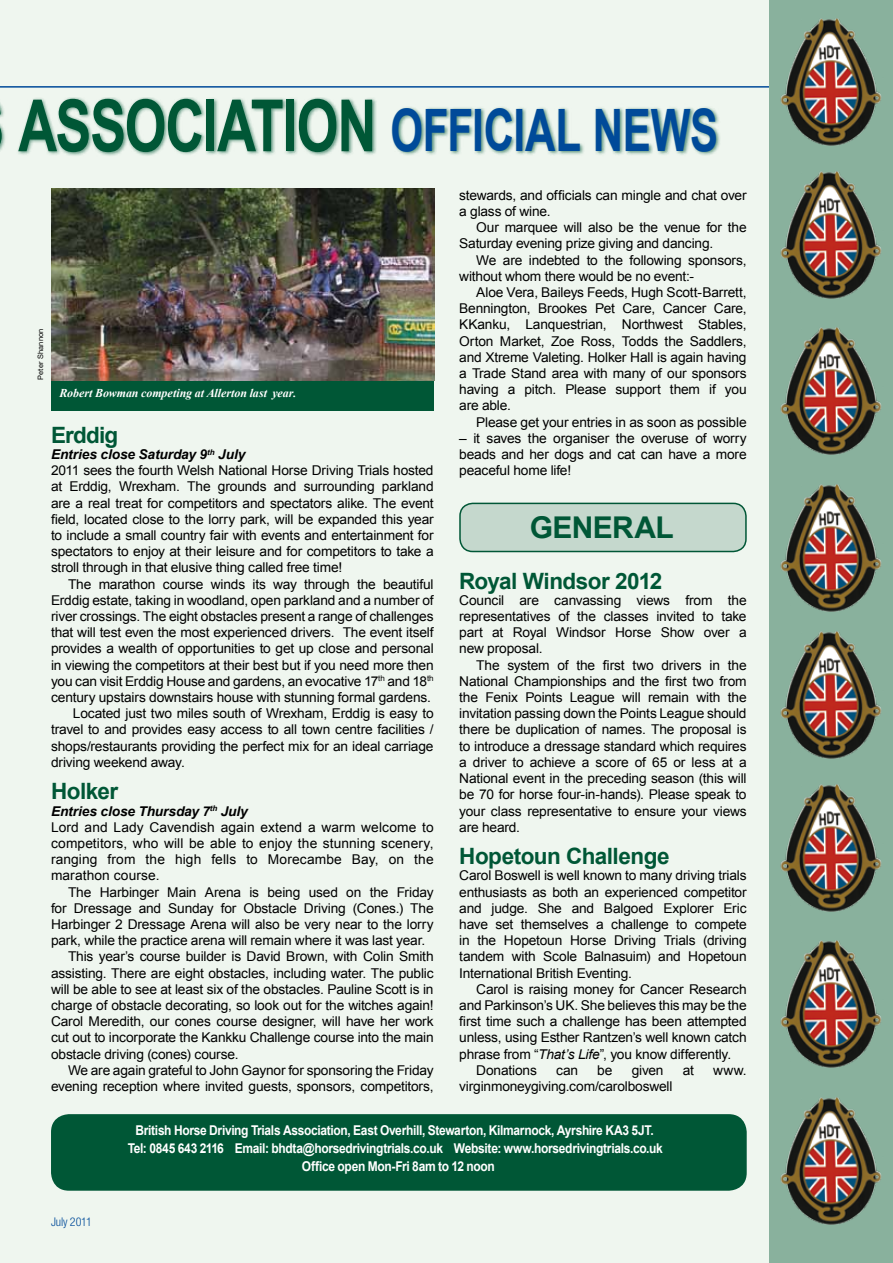
<style>
.page{position:relative;width:893px;height:1263px;background:#eff6ef}
.page>*{position:absolute;margin:0;border:0;box-sizing:border-box;transform-origin:0 0}
.t1{font:700 72px "Arial";letter-spacing:-.025em;color:#005736;scale:.75 1}
.t2{font:700 58.5px "Arial";letter-spacing:-.02em;color:#004a99;scale:.72 1}
.t3{font:700 30px "Arial";color:#005736}
.t4{font:700 22.5px "Arial";letter-spacing:-.025em;color:#005736}
.t5{font:13.5px/16.2px "Arial";letter-spacing:-.015em;color:#000;text-align:justify}
.t6{font:700 13.5px/18px "Arial";letter-spacing:-.025em;color:#fff;text-align:center;scale:.89 1}
.t7{font:13.5px/16.2px "Arial";letter-spacing:.005em;color:#000}
.t8{font:italic 700 12px "Times New Roman";letter-spacing:-.005em;color:#fff}
.t9{font:300 condensed 12px "Helvetica Neue LT Std";letter-spacing:-.01em;color:#004a99}
.t10{font:7.5px "Helvetica Neue LT Std";letter-spacing:.02em;color:#000}
.s1{font-size:72px;color:#005736}
.s2{font-weight:700;font-style:italic}
.s3{font-style:italic}
</style>
<div class="page">
<hr style="left:0;top:86px;width:772px;height:2px;background:#004a99">
<div style="left:770px;top:0;width:123px;height:1263px;background:#89b19d"></div>
<img style="left:780px;top:18px;width:102px;height:128px">
<img style="left:780px;top:171px;width:102px;height:128px">
<img style="left:780px;top:327px;width:102px;height:128px">
<img style="left:780px;top:484px;width:102px;height:128px">
<img style="left:780px;top:631px;width:102px;height:128px">
<img style="left:780px;top:784px;width:102px;height:128px">
<img style="left:780px;top:940px;width:102px;height:128px">
<img style="left:780px;top:1097px;width:102px;height:128px">
<div style="left:0;top:97px;width:721px;height:60px;background:#005736;opacity:.6"></div>
<div style="left:51px;top:1114px;width:696px;height:77px;background:#005736;border-radius:18px"></div>
<div style="left:460px;top:503px;width:286px;height:48px;background:#c5d8cd;border-radius:13px"></div>
<div style="left:459px;top:503px;width:288px;height:49px;border:2px solid #005736;border-radius:13px"></div>
<div style="left:51px;top:381px;width:383px;height:30px;background:#005736"></div>
<img style="left:51px;top:189px;width:383px;height:191px">
<h1 class="t1" style="left:18px;top:78px;width:231px">Associati</h1>
<h2 class="t2" style="left:296px;top:92px;width:587px"><span class="s1">on</span> Official News</h2>
<p class="t5" style="left:459px;top:187px;width:289px">stewards, and officials can mingle and chat over a glass of wine.</p>
<p class="t5" style="left:459px;top:220px;width:289px;text-indent:17px">Our marquee will also be the venue for the<br>Saturday evening prize giving and dancing.</p>
<p class="t5" style="left:459px;top:252px;width:289px;text-indent:17px">We are indebted to the following sponsors, without whom there would be no event:-</p>
<p class="t5" style="left:459px;top:284px;width:289px;text-indent:17px">Aloe Vera, Baileys Feeds, Hugh Scott-Barrett, Bennington, Brookes Pet Care, Cancer Care, KKanku, Lanquestrian, Northwest Stables, Orton Market, Zoe Ross, Todds the Saddlers, and Xtreme Valeting. Holker Hall is again having a Trade Stand area with many of our sponsors having a pitch. Please support them if you are able.</p>
<p class="t5" style="left:476px;top:414px;width:272px">Please get your entries in as soon as possible</p>
<p class="t5" style="left:459px;top:430px;width:289px">– it saves the organiser the overuse of worry beads and her dogs and cat can have a more peaceful home life!</p>
<p class="t10" style="left:36px;top:380px;width:53px;rotate:-90deg">Peter Shannon</p>
<p class="t8" style="left:60px;top:385px;width:238px">Robert Bowman competing at Allerton last year.</p>
<h3 class="t4" style="left:51px;top:420px;width:69px">Erddig</h3>
<p class="t5" style="left:51px;top:446px;width:384px;text-align:left"><span class="s2">Entries close Saturday 9</span><sup>th</sup> <span class="s2">July<br></span>2011 sees the fourth Welsh National Horse Driving Trials hosted at Erddig, Wrexham. The grounds and surrounding parkland are a real treat for competitors and spectators alike. The event field, located close to the lorry park, will be expanded this year to include a small country fair with events and entertainment for spectators to enjoy at their leisure and for competitors to take a stroll through in that elusive thing called free time!</p>
<p class="t5" style="left:68px;top:576px;width:367px">The marathon course winds its way through the beautiful</p>
<p class="t5" style="left:51px;top:592px;width:384px">Erddig estate, taking in woodland, open parkland and a number of</p>
<p class="t5" style="left:51px;top:608px;width:384px">river crossings. The eight obstacles present a range of challenges</p>
<p class="t5" style="left:51px;top:625px;width:384px">that will test even the most experienced drivers. The event itself</p>
<p class="t5" style="left:51px;top:641px;width:384px">provides a wealth of opportunities to get up close and personal</p>
<p class="t5" style="left:51px;top:657px;width:384px">in viewing the competitors at their best but if you need more then</p>
<p class="t5" style="left:51px;top:673px;width:384px">you can visit Erddig House and gardens, an evocative 17<sup>th</sup> and 18<sup>th</sup></p>
<p class="t5" style="left:51px;top:689px;width:381px">century upstairs downstairs house with stunning formal gardens.</p>
<p class="t5" style="left:73px;top:706px;width:362px">Located just two miles south of Wrexham, Erddig is easy to</p>
<p class="t5" style="left:51px;top:722px;width:384px">travel to and provides easy access to all town centre facilities /</p>
<p class="t5" style="left:51px;top:738px;width:384px">shops/restaurants providing the perfect mix for an ideal carriage</p>
<p class="t5" style="left:51px;top:754px;width:135px">driving weekend away.</p>
<h3 class="t4" style="left:51px;top:776px;width:69px">Holker</h3>
<p class="t7" style="left:51px;top:803px;width:384px"><span class="s2">Entries close Thursday 7</span><sup>th</sup> <span class="s2">July<br></span>Lord and Lady Cavendish again extend a warm welcome to competitors, who will be able to enjoy the stunning scenery, ranging from the high fells to Morecambe Bay, on the marathon course.</p>
<p class="t5" style="left:68px;top:884px;width:367px">The Harbinger Main Arena is being used on the Friday</p>
<p class="t5" style="left:51px;top:900px;width:384px">for Dressage and Sunday for Obstacle Driving (Cones.) The</p>
<p class="t5" style="left:51px;top:916px;width:384px">Harbinger 2 Dressage Arena will also be very near to the lorry</p>
<p class="t5" style="left:51px;top:932px;width:376px">park, while the practice arena will remain where it was last year.</p>
<p class="t5" style="left:68px;top:949px;width:367px">This year’s course builder is David Brown, with Colin Smith</p>
<p class="t5" style="left:51px;top:965px;width:384px">assisting. There are eight obstacles, including water. The public</p>
<p class="t5" style="left:51px;top:981px;width:384px">will be able to see at least six of the obstacles. Pauline Scott is in</p>
<p class="t5" style="left:51px;top:997px;width:384px">charge of obstacle decorating, so look out for the witches again!</p>
<p class="t5" style="left:51px;top:1013px;width:384px">Carol Meredith, our cones course designer, will have her work</p>
<p class="t5" style="left:51px;top:1030px;width:384px">cut out to incorporate the Kankku Challenge course into the main</p>
<p class="t5" style="left:51px;top:1046px;width:189px">obstacle driving (cones) course.</p>
<p class="t5" style="left:68px;top:1062px;width:367px">We are again grateful to John Gaynor for sponsoring the Friday</p>
<p class="t5" style="left:51px;top:1078px;width:384px">evening reception where invited guests, sponsors, competitors,</p>
<p class="t6" style="left:128px;top:1122px;width:603px">British Horse Driving Trials Association, East Overhill, Stewarton, Kilmarnock, Ayrshire KA3 5JT.<br>Tel: 0845 643 2116 Email: bhdta@horsedrivingtrials.co.uk Website: www.horsedrivingtrials.co.uk<br>Office open Mon-Fri 8am to 12 noon</p>
<h3 class="t3" style="left:530px;top:508px;width:22px">GENER</h3>
<h3 class="t3" style="left:634px;top:508px;width:38px">AL</h3>
<h3 class="t4" style="left:459px;top:566px;width:205px">Royal Windsor 2012</h3>
<p class="t5" style="left:459px;top:592px;width:289px">Council are canvassing views from the representatives of the classes invited to take part at Royal Windsor Horse Show over a new proposal.</p>
<p class="t5" style="left:459px;top:657px;width:289px;text-indent:17px">The system of the first two drivers in the National Championships and the first two from the Fenix Points League will remain with the invitation passing down the Points League should there be duplication of names. The proposal is to introduce a dressage standard which requires a driver to achieve a score of 65 or less at a National event in the preceding season (this will be 70 for horse four-in-hands). Please speak to your class representative to ensure your views are heard.</p>
<h3 class="t4" style="left:459px;top:841px;width:212px">Hopetoun Challenge</h3>
<p class="t5" style="left:459px;top:868px;width:289px">Carol Boswell is well known to many driving trials enthusiasts as both an experienced competitor and judge. She and Balgoed Explorer Eric have set themselves a challenge to compete in the Hopetoun Horse Driving Trials (driving tandem with Scole Balnasuim) and Hopetoun International British Eventing.</p>
<p class="t5" style="left:476px;top:981px;width:272px">Carol is raising money for Cancer Research</p>
<p class="t5" style="left:459px;top:997px;width:289px">and Parkinson’s UK. She believes this may be the</p>
<p class="t5" style="left:459px;top:1013px;width:289px">first time such a challenge has been attempted</p>
<p class="t5" style="left:459px;top:1030px;width:289px">unless, using Esther Rantzen’s well known catch</p>
<p class="t5" style="left:459px;top:1046px;width:274px">phrase from “<span class="s3">That’s Life</span>”, you know differently.</p>
<p class="t5" style="left:476px;top:1062px;width:62px">Donations</p>
<p class="t5" style="left:556px;top:1062px;width:24px">can</p>
<p class="t5" style="left:597px;top:1062px;width:17px">be</p>
<p class="t5" style="left:632px;top:1062px;width:33px">given</p>
<p class="t5" style="left:683px;top:1062px;width:13px">at</p>
<p class="t5" style="left:713px;top:1062px;width:35px">www.</p>
<p class="t5" style="left:459px;top:1078px;width:215px">virginmoneygiving.com/carolboswell</p>
<p class="t9" style="left:51px;top:1215px;width:42px">July 2011</p>
</div>
